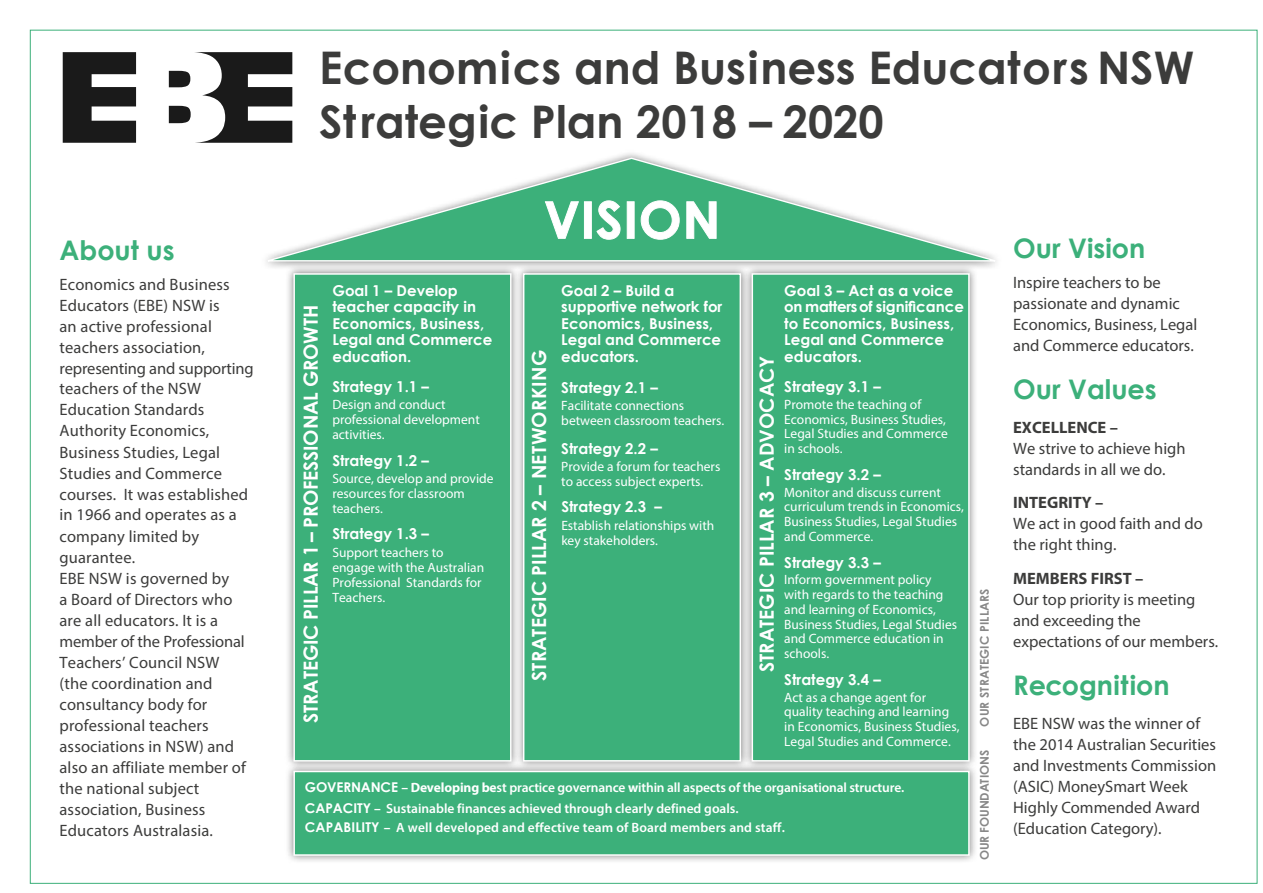
<style>
.page{position:relative;width:1263px;height:893px;background:#fff}
.page>*{position:absolute;margin:0;border:0;box-sizing:border-box;transform-origin:0 0}
.t1{font:700 45px/54px "Century Gothic";color:#3c3c3b}
.t2{font:700 27px "Century Gothic";color:#3cb07a}
.t3{font:700 19.5px "Century Gothic";color:#fff}
.t4{font:16.5px/21px "Myriad Pro";letter-spacing:.01em;color:#3c3c3b}
.t5{font:700 16.5px "Myriad Pro";color:#3c3c3b}
.t6{font:700 15px/16.5px "Century Gothic";color:#fff}
.t7{font:13.5px/15px "Myriad Pro";color:#fff}
.t8{font:600 13.5px/20px "Myriad Pro";color:#fff}
.t9{font:700 12px "Century Gothic";letter-spacing:.01em;color:#878787}
.t10{font:700 12px "Century Gothic";letter-spacing:-.02em;color:#878787}
.s1{font-family:"Century Gothic";font-weight:700}
.s2{font-weight:700}
</style>
<div class="page">
<div style="left:260px;top:150px;width:743px;height:120px;background:#000;opacity:.51"></div>
<svg style="left:260px;top:157px;width:743px;height:105px"></svg>
<div style="left:743px;top:264px;width:235px;height:506px;background:#000;opacity:.51"></div>
<div style="left:751px;top:273px;width:219px;height:489px;background:#3cb07a;border:2px solid #fff"></div>
<div style="left:285px;top:762px;width:693px;height:102px;background:#000;opacity:.51"></div>
<div style="left:293px;top:771px;width:677px;height:85px;background:#3cb07a;border:2px solid #fff"></div>
<div style="left:285px;top:264px;width:235px;height:506px;background:#000;opacity:.51"></div>
<div style="left:293px;top:273px;width:218px;height:489px;background:#3cb07a;border:2px solid #fff"></div>
<div style="left:514px;top:264px;width:236px;height:506px;background:#000;opacity:.51"></div>
<div style="left:523px;top:273px;width:218px;height:489px;background:#3cb07a;border:2px solid #fff"></div>
<svg style="left:63px;top:52px;width:229px;height:91px"></svg>
<svg style="left:544px;top:200px;width:173px;height:40px"></svg>
<h2 class="t2" style="left:60px;top:230px;width:117px">about us</h2>
<p class="t4" style="left:60px;top:274px;width:196px">Economics and Business<br>Educators (EBE) NSW is<br>an active professional teachers association, representing and supporting teachers of the NSW<br>Education Standards<br>Authority Economics,<br>Business Studies, Legal<br>Studies and Commerce courses. It was established in 1966 and operates as a company limited by guarantee.<br>EBE NSW is governed by<br>a Board of Directors who are all educators. It is a member of the Professional<br>Teachers’ Council NSW<br>(the coordination and consultancy body for professional teachers associations in NSW) and also an affiliate member of the national subject association, Business<br>Educators Australasia.</p>
<h1 class="t1" style="left:319px;top:39px;width:876px">Economics and Business Educators NSW<br>Strategic Plan 2018 – 2020</h1>
<p class="t3" style="left:296px;top:723px;width:419px;rotate:-90deg">Strategic Pillar 1 – Professional growth</p>
<p class="t6" style="left:332px;top:281px;width:161px">Goal 1 – Develop teacher capacity in<br>Economics, Business,<br>Legal and Commerce education.</p>
<p class="t6" style="left:332px;top:378px;width:98px">Strategy 1.1 –</p>
<p class="t7" style="left:332px;top:397px;width:149px">Design and conduct professional development activities.</p>
<p class="t6" style="left:332px;top:451px;width:98px">Strategy 1.2 –</p>
<p class="t7" style="left:332px;top:471px;width:163px">Source, develop and provide resources for classroom teachers.</p>
<p class="t6" style="left:332px;top:525px;width:98px">Strategy 1.3 –</p>
<p class="t7" style="left:332px;top:544px;width:153px">Support teachers to engage with the Australian<br>Professional Standards for<br>Teachers.</p>
<p class="t6" style="left:561px;top:281px;width:163px">Goal 2 – Build a supportive network for<br>Economics, Business,<br>Legal and Commerce educators.</p>
<p class="t6" style="left:784px;top:281px;width:181px">Goal 3 – Act as a voice on matters of significance to Economics, Business,<br>Legal and Commerce educators.</p>
<p class="t3" style="left:524px;top:681px;width:330px;rotate:-90deg">Strategic Pillar 2 – Networking</p>
<p class="t3" style="left:752px;top:672px;width:318px;rotate:-90deg">Strategic Pillar 3 – Advocacy</p>
<p class="t6" style="left:784px;top:378px;width:98px">Strategy 3.1 –</p>
<p class="t7" style="left:784px;top:397px;width:165px">Promote the teaching of<br>Economics, Business Studies,<br>Legal Studies and Commerce in schools.</p>
<p class="t6" style="left:784px;top:466px;width:98px">Strategy 3.2 –</p>
<p class="t7" style="left:784px;top:485px;width:181px">Monitor and discuss current curriculum trends in Economics,<br>Business Studies, Legal Studies and Commerce.</p>
<p class="t6" style="left:784px;top:553px;width:98px">Strategy 3.3 –</p>
<p class="t7" style="left:784px;top:572px;width:174px">Inform government policy with regards to the teaching and learning of Economics,<br>Business Studies, Legal Studies and Commerce education in schools.</p>
<p class="t6" style="left:784px;top:670px;width:98px">Strategy 3.4 –</p>
<p class="t7" style="left:784px;top:689px;width:177px">Act as a change agent for quality teaching and learning in Economics, Business Studies,<br>Legal Studies and Commerce.</p>
<p class="t6" style="left:561px;top:379px;width:98px">Strategy 2.1 –</p>
<p class="t7" style="left:561px;top:398px;width:164px">Facilitate connections between classroom teachers.</p>
<p class="t6" style="left:561px;top:439px;width:98px">Strategy 2.2 –</p>
<p class="t7" style="left:561px;top:459px;width:161px">Provide a forum for teachers to access subject experts.</p>
<p class="t6" style="left:561px;top:498px;width:102px">Strategy 2.3 –</p>
<p class="t7" style="left:561px;top:517px;width:155px">Establish relationships with key stakeholders.</p>
<p class="t8" style="left:305px;top:777px;width:601px"><span class="s1">GovErNaNcE</span> <span class="s2">– Developing be</span>st practice governance <span class="s2">w</span>ithin all aspects of the organisational structure. <span class="s1">caPacity</span> <span class="s2">–</span> Sustainable finances achieved through clearly defined goals.<br><span class="s1">caPaBility</span> <span class="s2">–</span> A well developed and effective team of Board members and staff.</p>
<p class="t9" style="left:975px;top:726px;width:138px;rotate:-90deg">our strategic pillars</p>
<p class="t10" style="left:975px;top:860px;width:110px;rotate:-90deg">our foun dations</p>
<h2 class="t2" style="left:1013px;top:228px;width:134px">Our Vision</h2>
<p class="t4" style="left:1013px;top:272px;width:186px">Inspire teachers to be passionate and dynamic<br>Economics, Business, Legal and Commerce educators.</p>
<h2 class="t2" style="left:1013px;top:369px;width:145px">Our Values</h2>
<p class="t5" style="left:1013px;top:416px;width:106px">EXCELLENCE –</p>
<p class="t4" style="left:1013px;top:437px;width:174px">We strive to achieve high standards in all we do.</p>
<p class="t5" style="left:1013px;top:492px;width:92px">INTEGRITY –</p>
<p class="t4" style="left:1013px;top:513px;width:191px">We act in good faith and do the right thing.</p>
<p class="t5" style="left:1013px;top:568px;width:132px">MEMBERS FIRST –</p>
<p class="t4" style="left:1013px;top:589px;width:207px">Our top priority is meeting and exceeding the expectations of our members.</p>
<h2 class="t2" style="left:1013px;top:665px;width:158px">Recognition</h2>
<p class="t4" style="left:1013px;top:713px;width:205px">EBE NSW was the winner of the 2014 Australian Securities and Investments Commission (ASIC) MoneySmart Week<br>Highly Commended Award (Education Category).</p>
</div>
